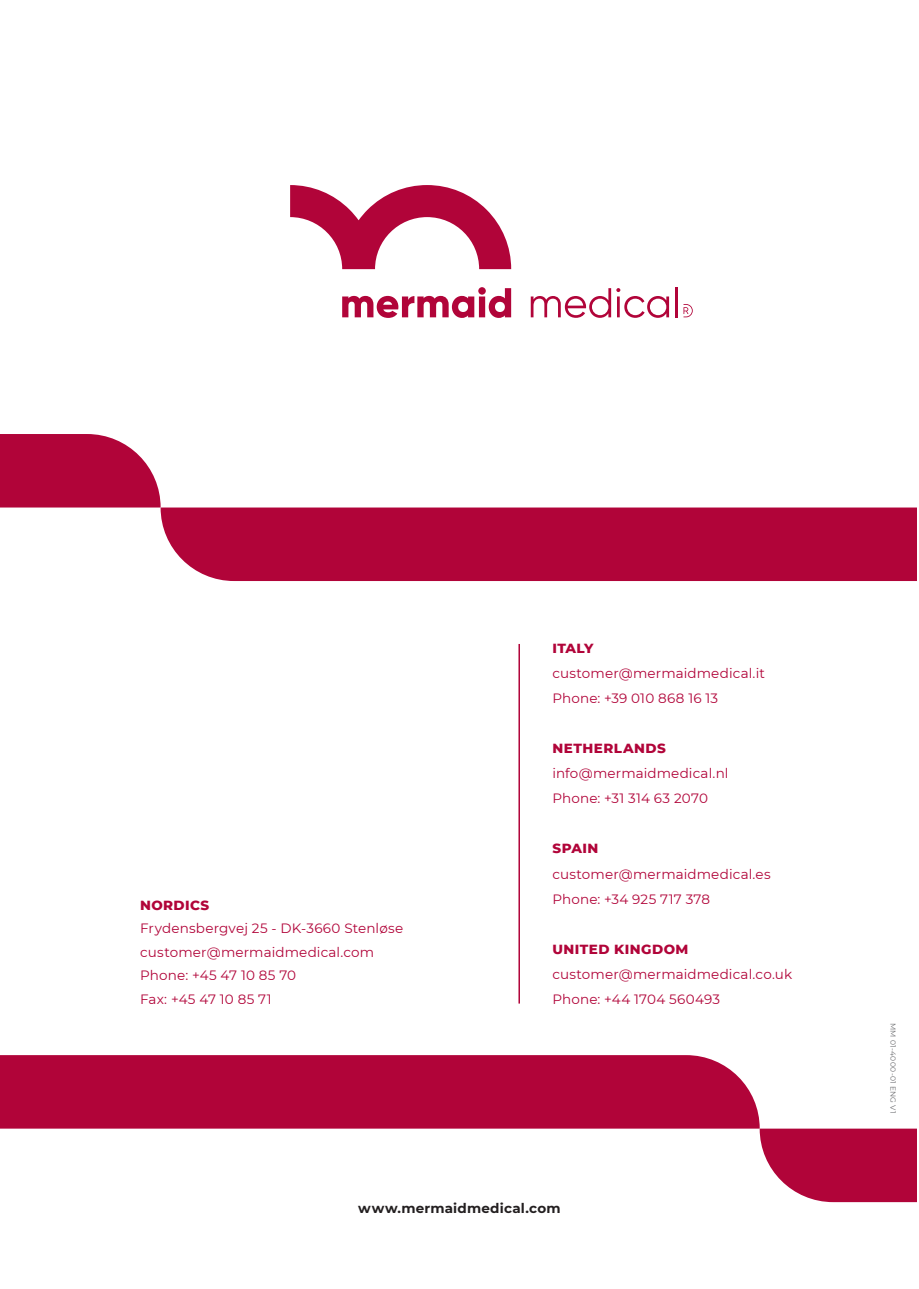
<style>
.page{position:relative;width:919px;height:1289px;background:#fff}
.page>*{position:absolute;margin:0;border:0;box-sizing:border-box;transform-origin:0 0}
.Brødtekst{font:13.5px "Montserrat";letter-spacing:.015em;color:#b10439}
.Brødtekst-2{font:800 13.5px "Montserrat";letter-spacing:.035em;color:#b10439}
.Brødtekst-3{font:700 13.5px "Montserrat";letter-spacing:.015em;color:#231f20}
.Pligttekst{font:7.5px "Montserrat";letter-spacing:.03em;color:#6c6d70}
</style>
<div class="page">
<div style="left:0;top:1055px;width:759px;height:73px;background:#b10439"></div>
<svg style="left:759px;top:1128px;width:157px;height:74px;background:#b9204f"></svg>
<svg style="left:0;top:434px;width:161px;height:73px;background:#b81d4d"></svg>
<div style="left:160px;top:507px;width:756px;height:74px;background:#b10439"></div>
<svg style="left:683px;top:304px;width:9px;height:13px"></svg>
<svg style="left:530px;top:288px;width:139px;height:30px"></svg>
<hr style="left:674px;top:287px;width:3px;height:30px;background:#b10439">
<svg style="left:342px;top:287px;width:169px;height:31px"></svg>
<svg style="left:290px;top:185px;width:221px;height:84px"></svg>
<hr style="left:518px;top:644px;width:2px;height:359px;background:#b10439">
<p class="Brødtekst-2" style="left:552px;top:638px;width:43px">ITALY</p>
<p class="Brødtekst" style="left:552px;top:664px;width:214px">customer@mermaidmedical.it</p>
<p class="Brødtekst" style="left:552px;top:689px;width:167px">Phone: +39 010 868 16 13</p>
<p class="Brødtekst-2" style="left:140px;top:894px;width:70px">NORDICS</p>
<p class="Brødtekst" style="left:140px;top:918px;width:264px">Frydensbergvej 25 - DK-3660 Stenløse</p>
<p class="Brødtekst" style="left:140px;top:942px;width:235px">customer@mermaidmedical.com</p>
<p class="Brødtekst" style="left:140px;top:965px;width:157px">Phone: +45 47 10 85 70</p>
<p class="Brødtekst" style="left:140px;top:989px;width:133px">Fax: +45 47 10 85 71</p>
<p class="Brødtekst-2" style="left:552px;top:738px;width:115px">NETHERLANDS</p>
<p class="Brødtekst" style="left:552px;top:764px;width:178px">info@mermaidmedical.nl</p>
<p class="Brødtekst" style="left:552px;top:789px;width:157px">Phone: +31 314 63 2070</p>
<p class="Brødtekst-2" style="left:552px;top:838px;width:48px">SPAIN</p>
<p class="Brødtekst" style="left:552px;top:864px;width:220px">customer@mermaidmedical.es</p>
<p class="Brødtekst" style="left:552px;top:889px;width:159px">Phone: +34 925 717 378</p>
<p class="Brødtekst-2" style="left:552px;top:938px;width:138px">UNITED KINGDOM</p>
<p class="Brødtekst" style="left:552px;top:964px;width:241px">customer@mermaidmedical.co.uk</p>
<p class="Brødtekst" style="left:552px;top:989px;width:169px">Phone: +44 1704 560493</p>
<p class="Brødtekst-3" style="left:358px;top:1198px;width:204px">www.mermaidmedical.com</p>
<p class="Pligttekst" style="left:898px;top:1023px;width:92px;rotate:90deg">MM 01-4000-01 ENG V1</p>
</div>
